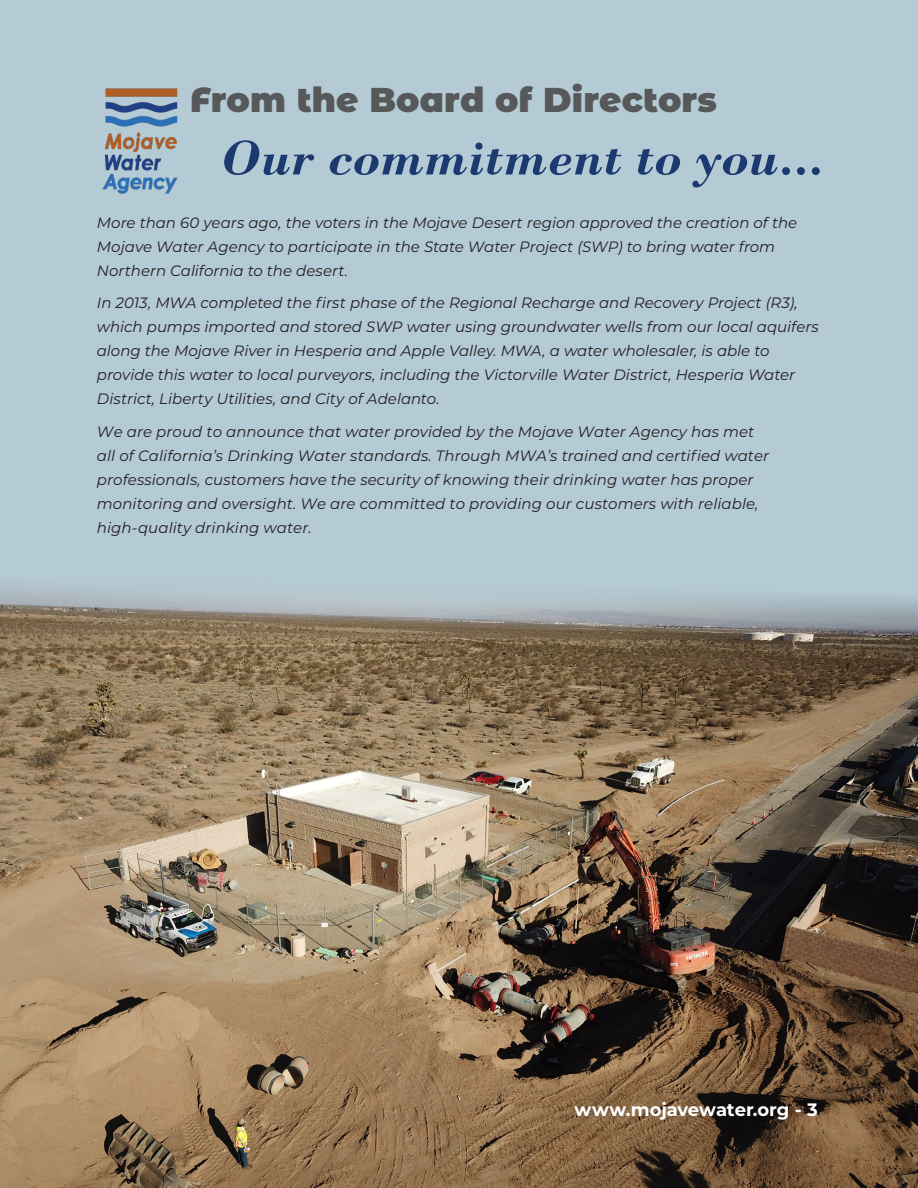
<style>
.page{position:relative;width:918px;height:1188px;background:#fff}
.page>*{position:absolute;margin:0;border:0;box-sizing:border-box;transform-origin:0 0}
.CCR_body_text{font:italic 700 51px "Bodoni";letter-spacing:-.01em;color:#1d3a70}
.CCR_body_text-2{font:900 34.5px "Montserrat Alternates";letter-spacing:.005em;color:#57585a}
.CCR_body_text-3{font:700 18px "Montserrat";letter-spacing:-.005em;color:#fff}
.CCR_body_text-4{font:italic 15px/24px "Montserrat";letter-spacing:.005em;color:#231f20}
</style>
<div class="page">
<div style="left:0;top:0;width:917px;height:827px;background:#b4cad5"></div>
<img style="left:0;top:566px;width:918px;height:622px">
<img style="left:102px;top:88px;width:76px;height:106px">
<p class="CCR_body_text-2" style="left:190px;top:74px;width:528px">From the Board of Directors</p>
<p class="CCR_body_text" style="left:219px;top:128px;width:606px">Our commitment to you...</p>
<p class="CCR_body_text-4" style="left:97px;top:210px;width:702px">More than 60 years ago, the voters in the Mojave Desert region approved the creation of the<br>Mojave Water Agency to participate in the State Water Project (SWP) to bring water from<br>Northern California to the desert.</p>
<p class="CCR_body_text-4" style="left:97px;top:290px;width:724px">In 2013, MWA completed the first phase of the Regional Recharge and Recovery Project (R3), which pumps imported and stored SWP water using groundwater wells from our local aquifers along the Mojave River in Hesperia and Apple Valley. MWA, a water wholesaler, is able to provide this water to local purveyors, including the Victorville Water District, Hesperia Water District, Liberty Utilities, and City of Adelanto.</p>
<p class="CCR_body_text-4" style="left:97px;top:419px;width:674px">We are proud to announce that water provided by the Mojave Water Agency has met all of California’s Drinking Water standards. Through MWA’s trained and certified water professionals, customers have the security of knowing their drinking water has proper monitoring and oversight. We are committed to providing our customers with reliable, high-quality drinking water.</p>
<p class="CCR_body_text-3" style="left:575px;top:1097px;width:245px">www.mojavewater.org - 3</p>
</div>
